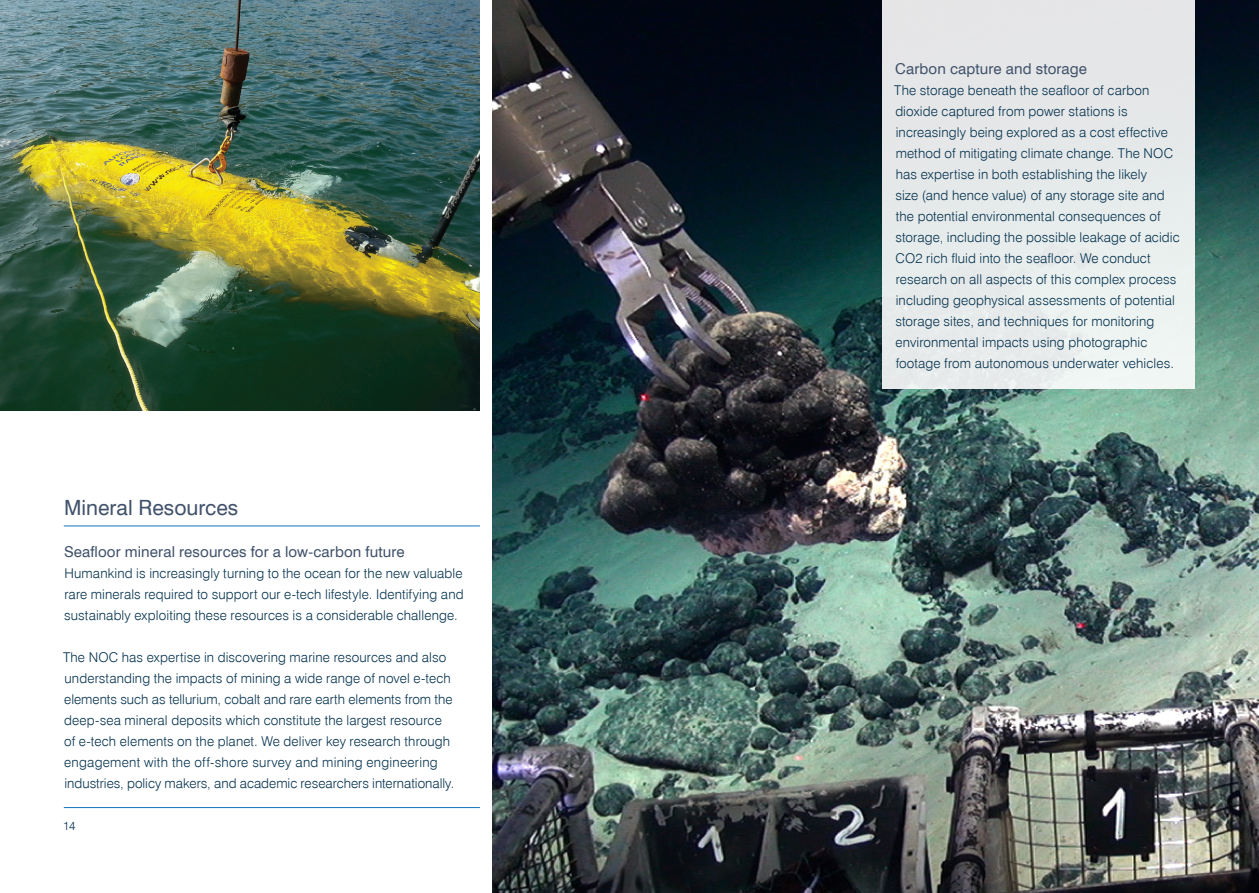
<style>
.page{position:relative;width:1259px;height:893px;background:#fff}
.page>*{position:absolute;margin:0;border:0;box-sizing:border-box;transform-origin:0 0}
.NOC_HEADER{font:21px "Swiss 721 BT";color:#41526b}
.NOC_INTRO{font:15px "Swiss 721 BT";letter-spacing:.01em;color:#41526b}
.NOC_BODY_TEXT{font:300 13.5px/21px "Swiss 721 BT";letter-spacing:.01em;color:#05324e}
.NOC_PAGE_NUMBERS{font:300 12px "Swiss 721 BT";color:#05324e}
</style>
<div class="page">
<hr style="left:64px;top:807px;width:416px;height:1px;background:#1074bc">
<img style="left:493px;top:0;width:766px;height:893px">
<img style="left:0;top:0;width:480px;height:410px">
<hr style="left:64px;top:526px;width:416px;height:1px;background:#1074bc">
<div style="left:882px;top:0;width:313px;height:389px;background:#e5e9e9"></div>
<p class="NOC_HEADER" style="left:64px;top:495px;width:176px">Mineral Resources</p>
<p class="NOC_INTRO" style="left:64px;top:543px;width:342px">Seafloor mineral resources for a low-carbon future</p>
<p class="NOC_BODY_TEXT" style="left:64px;top:563px;width:401px;text-align:justify">Humankind is increasingly turning to the ocean for the new valuable rare minerals required to support our e-tech lifestyle. Identifying and sustainably exploiting these resources is a considerable challenge.</p>
<p class="NOC_BODY_TEXT" style="left:63px;top:647px;width:393px">The NOC has expertise in discovering marine resources and also understanding the impacts of mining a wide range of novel e-tech elements such as tellurium, cobalt and rare earth elements from the deep-sea mineral deposits which constitute the largest resource of e-tech elements on the planet. We deliver key research through engagement with the off-shore survey and mining engineering industries, policy makers, and academic researchers internationally.</p>
<p class="NOC_PAGE_NUMBERS" style="left:63px;top:818px;width:14px">14</p>
<p class="NOC_INTRO" style="left:895px;top:60px;width:193px">Carbon capture and storage</p>
<p class="NOC_BODY_TEXT" style="left:894px;top:80px;width:287px">The storage beneath the seafloor of carbon dioxide captured from power stations is increasingly being explored as a cost effective method of mitigating climate change. The NOC has expertise in both establishing the likely<br>size (and hence value) of any storage site and the potential environmental consequences of storage, including the possible leakage of acidic CO2 rich fluid into the seafloor. We conduct research on all aspects of this complex process including geophysical assessments of potential storage sites, and techniques for monitoring environmental impacts using photographic footage from autonomous underwater vehicles.</p>
</div>
